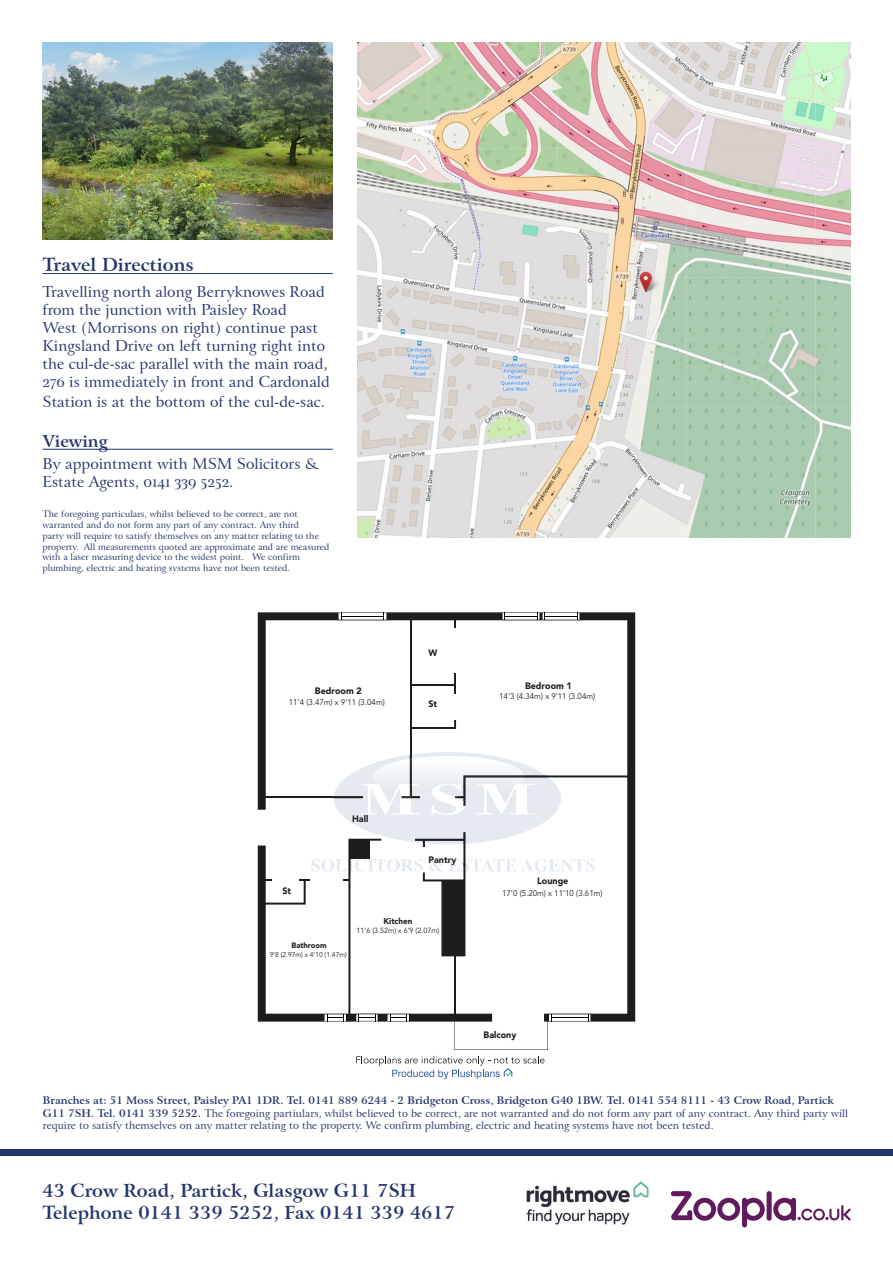
<style>
.page{position:relative;width:893px;height:1263px;background:#fff}
.page>*{position:absolute;margin:0;border:0;box-sizing:border-box;transform-origin:0 0}
.t1{font:700 18px/21.6px "Arrus BT";color:#24346c}
.t2{font:700 16.5px "Arrus BT";color:#24346c}
.t3{font:15px/18px "Arrus OSFBT";color:#24346c}
.t4{font:10.5px/12.6px "Arrus OSFBT";color:#24346c}
.t5{font:700 10.5px "Arrus BT";color:#24346c}
.t6{font:900 9.3px "Avenir";color:#1d1e1c}
.t7{font:900 9.3px "Avenir";color:#1c2024}
.t8{font:9px/10.8px "Arrus OSFBT";color:#24346c}
.t9{font:900 8.4px "Avenir";color:#1d1e1c}
.t10{font:8.25px "Avenir";color:#1d1e1c}
.t11{font:900 7.8px "Avenir";color:#1d1e1c}
.t12{font:7.5px "Avenir";color:#1d1e1c}
.t13{font:6.9px "Avenir";color:#1d1e1c}
.s1{font-family:"Arrus BT";font-weight:700}
</style>
<div class="page">
<img style="left:357px;top:43px;width:493px;height:495px">
<img style="left:43px;top:43px;width:290px;height:196px">
<hr style="left:43px;top:273px;width:290px;height:1px;background:#24346c">
<hr style="left:43px;top:449px;width:290px;height:1px;background:#24346c">
<svg style="left:356px;top:1056px;width:188px;height:23px"></svg>
<svg style="left:258px;top:612px;width:377px;height:410px"></svg>
<hr style="left:410px;top:616px;width:2px;height:181px;background:#1d1e1c">
<svg style="left:412px;top:720px;width:44px;height:9px"></svg>
<hr style="left:454px;top:673px;width:2px;height:21px;background:#1d1e1c">
<svg style="left:454px;top:615px;width:2px;height:12px"></svg>
<hr style="left:411px;top:684px;width:44px;height:2px;background:#1d1e1c">
<svg style="left:338px;top:612px;width:49px;height:8px"></svg>
<hr style="left:341px;top:616px;width:43px;height:1px;background:#000">
<svg style="left:502px;top:612px;width:78px;height:8px"></svg>
<hr style="left:544px;top:616px;width:34px;height:1px;background:#000">
<svg style="left:258px;top:752px;width:373px;height:298px"></svg>
<div style="left:0;top:1149px;width:893px;height:6px;background:#24346c"></div>
<svg style="left:773px;top:1198px;width:78px;height:23px"></svg>
<div style="left:767px;top:1191px;width:5px;height:30px;background:#601a5d;border-radius:3px"></div>
<svg style="left:671px;top:1191px;width:94px;height:36px"></svg>
<img style="left:526px;top:1181px;width:123px;height:43px">
<h1 class="t1" style="left:43px;top:254px;width:153px">Travel Directions</h1>
<p class="t3" style="left:43px;top:283px;width:289px">Travelling north along Berryknowes Road from the junction with Paisley Road<br>West (Morrisons on right) continue past Kingsland Drive on left turning right into the cul-de-sac parallel with the main road, 276 is immediately in front and Cardonald</p>
<h3 class="t3" style="left:43px;top:393px;width:284px">Station is at the bottom of the cul-de-sac.</h3>
<h2 class="t2" style="left:43px;top:431px;width:67px">Viewing</h2>
<h3 class="t3" style="left:43px;top:455px;width:277px">By appointment with MSM Solicitors &amp;<br>Estate Agents, 0141 339 5252.</h3>
<p class="t8" style="left:43px;top:509px;width:288px">The foregoing particulars, whilst believed to be correct, are not warranted and do not form any part of any contract. Any third<br>party will require to satisfy themselves on any matter relating to the property. All measurements quoted are approximate and are measured with a laser measuring device to the widest point. We confirm plumbing, electric and heating systems have not been tested.</p>
<p class="t6" style="left:315px;top:683px;width:48px">Bedroom 2</p>
<p class="t10" style="left:289px;top:697px;width:98px">11’4 (3.47m) x 9’11 (3.04m)</p>
<p class="t6" style="left:428px;top:644px;width:10px">W</p>
<p class="t6" style="left:428px;top:696px;width:10px">St</p>
<p class="t6" style="left:525px;top:678px;width:48px">Bedroom 1</p>
<p class="t10" style="left:499px;top:692px;width:98px">14’3 (4.34m) x 9’11 (3.04m)</p>
<p class="t6" style="left:282px;top:882px;width:10px">St</p>
<p class="t7" style="left:352px;top:810px;width:18px">Hall</p>
<p class="t7" style="left:429px;top:851px;width:29px">Pan ry</p>
<p class="t6" style="left:444px;top:851px;width:5px">t</p>
<p class="t9" style="left:383px;top:913px;width:31px">Kitchen</p>
<p class="t12" style="left:356px;top:926px;width:84px">11’6 (3.52m) x 6’9 (2.07m)</p>
<p class="t11" style="left:292px;top:938px;width:37px">Bathroom</p>
<p class="t13" style="left:270px;top:950px;width:79px">9’8 (2.97m) x 4’10 (1.47m)</p>
<p class="t6" style="left:537px;top:873px;width:33px">Lounge</p>
<p class="t10" style="left:502px;top:888px;width:102px">17’0 (5.20m) x 11’10 (3.61m)</p>
<p class="t6" style="left:484px;top:1027px;width:34px">Balcony</p>
<p class="t5" style="left:43px;top:1094px;width:792px">Branches at: 51 Moss Street, Paisley PA1 1DR. Tel. 0141 889 6244 - 2 Bridgeton Cross, Bridgeton G40 1BW. Tel. 0141 554 8111 - 43 Crow Road, Partick</p>
<p class="t4" style="left:43px;top:1107px;width:807px"><span class="s1">G11 7SH. Tel. 0141 339 5252.</span> The foregoing partiulars, whilst believed to be correct, are not warranted and do not form any part of any contract. Any third party will require to satisfy themselves on any matter relating to the property. We confirm plumbing, electric and heating systems have not been tested.</p>
<h1 class="t1" style="left:43px;top:1180px;width:414px">43 Crow Road, Partick, Glasgow G11 7SH<br>Telephone 0141 339 5252, Fax 0141 339 4617</h1>
</div>
